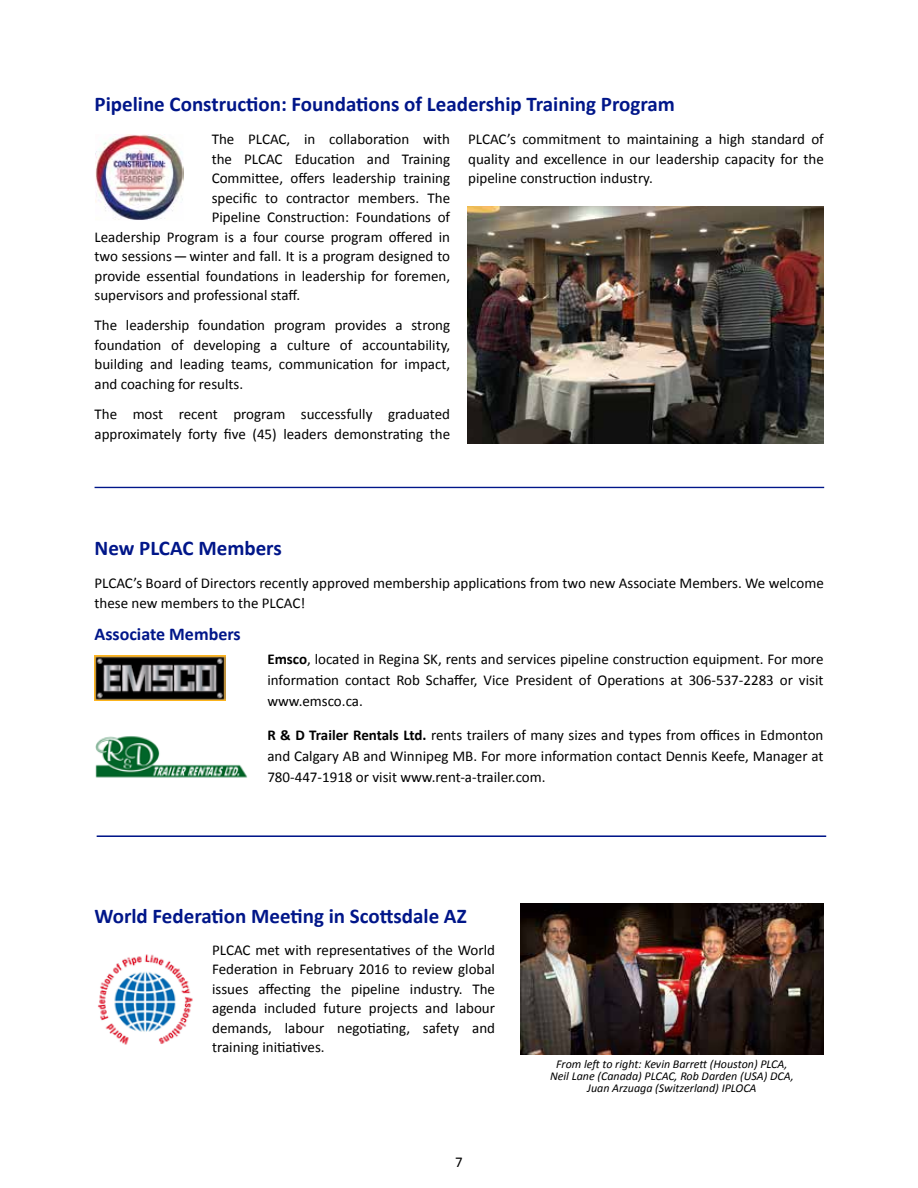
<style>
.page{position:relative;width:918px;height:1188px;background:#fff}
.page>*{position:absolute;margin:0;border:0;box-sizing:border-box;transform-origin:0 0}
.t1{font:700 21px "Calibri";color:#001689}
.t2{font:700 18px "Calibri";color:#001689}
.t3{font:15px/19.5px "Calibri";color:#000;text-align:justify}
.t4{font:italic 12px/12px "Calibri";color:#000;text-align:center}
.s1{font-weight:700}
</style>
<div class="page">
<img style="left:94px;top:655px;width:132px;height:46px">
<img style="left:95px;top:736px;width:152px;height:42px">
<img style="left:96px;top:134px;width:87px;height:86px">
<img style="left:98px;top:954px;width:95px;height:91px">
<img style="left:520px;top:903px;width:304px;height:152px">
<div style="left:95px;top:487px;width:729px;height:1px;border:1px solid #001689"></div>
<div style="left:97px;top:836px;width:729px;height:1px;border:1px solid #001689"></div>
<img style="left:467px;top:206px;width:357px;height:237px">
<h1 class="t1" style="left:94px;top:91px;width:582px">Pipeline Construction: Foundations of Leadership Training Program</h1>
<p class="t3" style="left:212px;top:129px;width:240px">The PLCAC, in collaboration with</p>
<p class="t3" style="left:212px;top:149px;width:240px">the PLCAC Education and Training</p>
<p class="t3" style="left:212px;top:168px;width:240px">Committee, offers leadership training</p>
<p class="t3" style="left:212px;top:188px;width:240px">specific to contractor members. The</p>
<p class="t3" style="left:212px;top:207px;width:240px">Pipeline Construction: Foundations of</p>
<p class="t3" style="left:95px;top:227px;width:357px">Leadership Program is a four course program offered in</p>
<p class="t3" style="left:95px;top:246px;width:357px">two sessions — winter and fall. It is a program designed to</p>
<p class="t3" style="left:95px;top:266px;width:357px">provide essential foundations in leadership for foremen,</p>
<p class="t3" style="left:95px;top:285px;width:207px">supervisors and professional staff.</p>
<p class="t3" style="left:95px;top:316px;width:357px">The leadership foundation program provides a strong foundation of developing a culture of accountability, building and leading teams, communication for impact, and coaching for results.</p>
<p class="t3" style="left:95px;top:405px;width:357px">The most recent program successfully graduated approximately forty five (45) leaders demonstrating the</p>
<p class="t3" style="left:468px;top:129px;width:357px">PLCAC’s commitment to maintaining a high standard of quality and excellence in our leadership capacity for the pipeline construction industry.</p>
<h1 class="t1" style="left:94px;top:535px;width:189px">New PLCAC Members</h1>
<p class="t3" style="left:94px;top:574px;width:731px">PLCAC’s Board of Directors recently approved membership applications from two new Associate Members. We welcome these new members to the PLCAC!</p>
<p class="t2" style="left:94px;top:622px;width:148px">Associate Members</p>
<p class="t3" style="left:267px;top:648px;width:558px;line-height:21px"><span class="s1">Emsco</span>, located in Regina SK, rents and services pipeline construction equipment. For more information contact Rob Schaffer, Vice President of Operations at 306-537-2283 or visit www.emsco.ca.</p>
<p class="t3" style="left:267px;top:725px;width:558px;line-height:21px"><span class="s1">R &amp; D Trailer Rentals Ltd.</span> rents trailers of many sizes and types from offices in Edmonton and Calgary AB and Winnipeg MB. For more information contact Dennis Keefe, Manager at 780-447-1918 or visit www.rent-a-trailer.com.</p>
<h1 class="t1" style="left:94px;top:902px;width:374px">World Federation Meeting in Scottsdale AZ</h1>
<p class="t3" style="left:212px;top:940px;width:284px">PLCAC met with representatives of the World Federation in February 2016 to review global issues affecting the pipeline industry. The agenda included future projects and labour demands, labour negotiating, safety and training initiatives.</p>
<p class="t3" style="left:455px;top:1152px;width:9px">7</p>
<p class="t4" style="left:550px;top:1058px;width:245px">From left to right: Kevin Barrett (Houston) PLCA,<br>Neil Lane (Canada) PLCAC, Rob Darden (USA) DCA,<br>Juan Arzuaga (Switzerland) IPLOCA</p>
</div>
